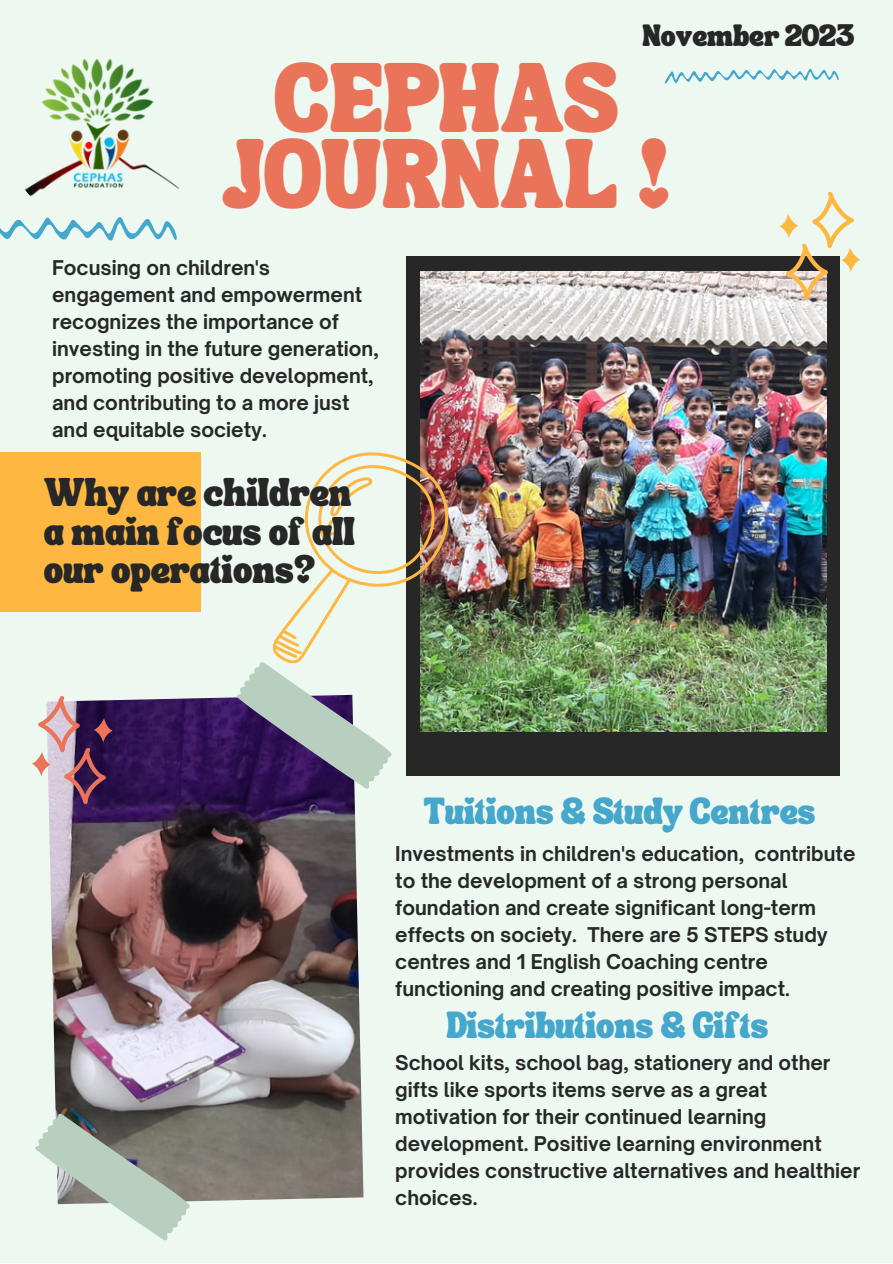
<style>
.page{position:relative;width:893px;height:1264px;background:#fff}
.page>*{position:absolute;margin:0;border:0;box-sizing:border-box;transform-origin:0 0}
.t1{font:48px "TANSONGBIRD";letter-spacing:.01em;color:#ea745a}
.t2{font:700 19.5px/27px "Open Sauce One";color:#272727}
.t3{font:19.5px/38.2px "TANSONGBIRD";color:#272727}
.t4{font:18.3px "TANSONGBIRD";color:#45a7cb}
.t5{font:15px "TANSONGBIRD";color:#272727}
</style>
<div class="page">
<div style="left:0;top:0;width:892px;height:1262px;background:#edf8f1"></div>
<div style="left:406px;top:256px;width:433px;height:519px;background:#272727"></div>
<img style="left:420px;top:272px;width:406px;height:459px">
<div style="left:0;top:452px;width:200px;height:159px;background:#feb841"></div>
<img style="left:49px;top:697px;width:314px;height:505px">
<svg style="left:35px;top:1104px;width:158px;height:137px"></svg>
<svg style="left:0;top:217px;width:177px;height:24px"></svg>
<svg style="left:664px;top:68px;width:175px;height:16px"></svg>
<svg style="left:32px;top:696px;width:81px;height:109px"></svg>
<svg style="left:233px;top:447px;width:221px;height:350px"></svg>
<svg style="left:779px;top:191px;width:81px;height:110px"></svg>
<img style="left:3px;top:28px;width:200px;height:200px;border-radius:50%">
<p class="t5" style="left:642px;top:32px;width:213px">November 2023</p>
<p class="t1" style="left:275px;top:87px;width:343px">CEPHAS</p>
<p class="t1" style="left:222px;top:163px;width:450px">JOURNAL !</p>
<p class="t2" style="left:52px;top:254px;width:328px">Focusing on children's engagement and empowerment recognizes the importance of investing in the future generation, promoting positive development, and contributing to a more just and equitable society.</p>
<p class="t3" style="left:44px;top:480px;width:312px">Why are children a main focus of all our operations?</p>
<p class="t4" style="left:424px;top:807px;width:393px">Tuitions &amp; Study Centres</p>
<p class="t2" style="left:395px;top:840px;width:462px">Investments in children's education, contribute to the development of a strong personal foundation and create significant long-term effects on society. There are 5 STEPS study centres and 1 English Coaching centre functioning and creating positive impact.</p>
<p class="t4" style="left:446px;top:1021px;width:323px">Distributions &amp; Gifts</p>
<p class="t2" style="left:395px;top:1049px;width:466px">School kits, school bag, stationery and other gifts like sports items serve as a great motivation for their continued learning development. Positive learning environment provides constructive alternatives and healthier choices.</p>
</div>
